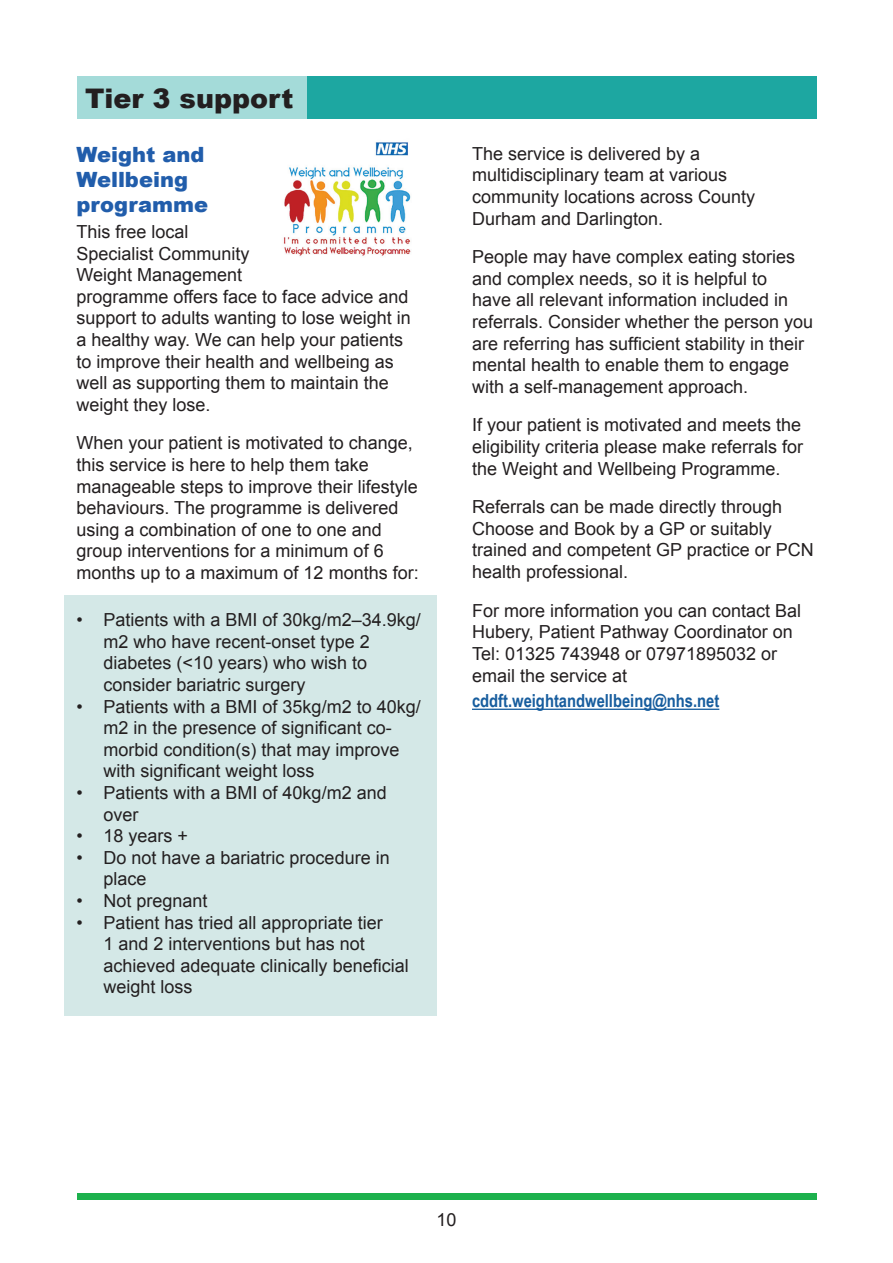
<style>
.page{position:relative;width:893px;height:1263px;background:#fff}
.page>*{position:absolute;margin:0;border:0;box-sizing:border-box;transform-origin:0 0}
.H2_black{font:900 27px "Arial";color:#231f20}
.H3_sub_heading_blue{font:900 21px/25.2px "Arial";color:#215dab}
.Para_body_text_12pt{font:18px/21.6px "Arial";color:#231f20}
.Para_body_text_12pt-2{font:700 18px "Arial Narrow";color:#175d9e}
</style>
<div class="page">
<div style="left:77px;top:1193px;width:739px;height:6px;background:#1db14d"></div>
<div style="left:64px;top:595px;width:373px;height:420px;background:#d4e8e7"></div>
<hr style="left:472px;top:709px;width:247px;height:1px;background:#175d9e">
<div style="left:77px;top:77px;width:739px;height:42px;background:#1da7a1"></div>
<div style="left:77px;top:77px;width:230px;height:42px;background:#a4dbd9"></div>
<img style="left:283px;top:142px;width:128px;height:114px">
<p class="H2_black" style="left:85px;top:78px;width:210px">Tier 3 support</p>
<p class="H3_sub_heading_blue" style="left:77px;top:141px;width:133px">Weight and<br>Wellbeing programme</p>
<p class="Para_body_text_12pt" style="left:77px;top:221px;width:336px">This free local<br>Specialist Community<br>Weight Management<br>programme offers face to face advice and support to adults wanting to lose weight in a healthy way. We can help your patients to improve their health and wellbeing as well as supporting them to maintain the weight they lose.</p>
<p class="Para_body_text_12pt" style="left:77px;top:432px;width:344px">When your patient is motivated to change, this service is here to help them take manageable steps to improve their lifestyle behaviours. The programme is delivered using a combination of one to one and group interventions for a minimum of 6 months up to a maximum of 12 months for:</p>
<p class="Para_body_text_12pt" style="left:104px;top:609px;width:319px;text-indent:-27px">• Patients with a BMI of 30kg/m2–34.9kg/ m2 who have recent-onset type 2 diabetes (&lt;10 years) who wish to consider bariatric surgery</p>
<p class="Para_body_text_12pt" style="left:104px;top:696px;width:319px;text-indent:-27px">• Patients with a BMI of 35kg/m2 to 40kg/ m2 in the presence of significant co&shy;morbid condition(s) that may improve with significant weight loss</p>
<p class="Para_body_text_12pt" style="left:104px;top:782px;width:285px;text-indent:-27px">• Patients with a BMI of 40kg/m2 and over</p>
<p class="Para_body_text_12pt" style="left:77px;top:825px;width:113px">• 18 years +</p>
<p class="Para_body_text_12pt" style="left:104px;top:847px;width:288px;text-indent:-27px">• Do not have a bariatric procedure in place</p>
<p class="Para_body_text_12pt" style="left:77px;top:890px;width:133px">• Not pregnant</p>
<p class="Para_body_text_12pt" style="left:104px;top:912px;width:307px;text-indent:-27px">• Patient has tried all appropriate tier<br>1 and 2 interventions but has not achieved adequate clinically beneficial weight loss</p>
<p class="Para_body_text_12pt" style="left:472px;top:143px;width:285px">The service is delivered by a multidisciplinary team at various community locations across County<br>Durham and Darlington.</p>
<p class="Para_body_text_12pt" style="left:472px;top:246px;width:343px">People may have complex eating stories and complex needs, so it is helpful to<br>have all relevant information included in referrals. Consider whether the person you are referring has sufficient stability in their mental health to enable them to engage with a self-management approach.</p>
<p class="Para_body_text_12pt" style="left:472px;top:414px;width:333px;text-align:justify">If your patient is motivated and meets the eligibility criteria please make referrals for the Weight and Wellbeing Programme.</p>
<p class="Para_body_text_12pt" style="left:472px;top:496px;width:343px">Referrals can be made directly through Choose and Book by a GP or suitably trained and competent GP practice or PCN health professional.</p>
<p class="Para_body_text_12pt" style="left:472px;top:600px;width:331px">For more information you can contact Bal Hubery, Patient Pathway Coordinator on Tel: 01325 743948 or 07971895032 or email the service at</p>
<p class="Para_body_text_12pt-2" style="left:472px;top:687px;width:249px">cddft.weightandwellbeing@nhs.net</p>
<p class="Para_body_text_12pt" style="left:436px;top:1209px;width:22px">10</p>
</div>
